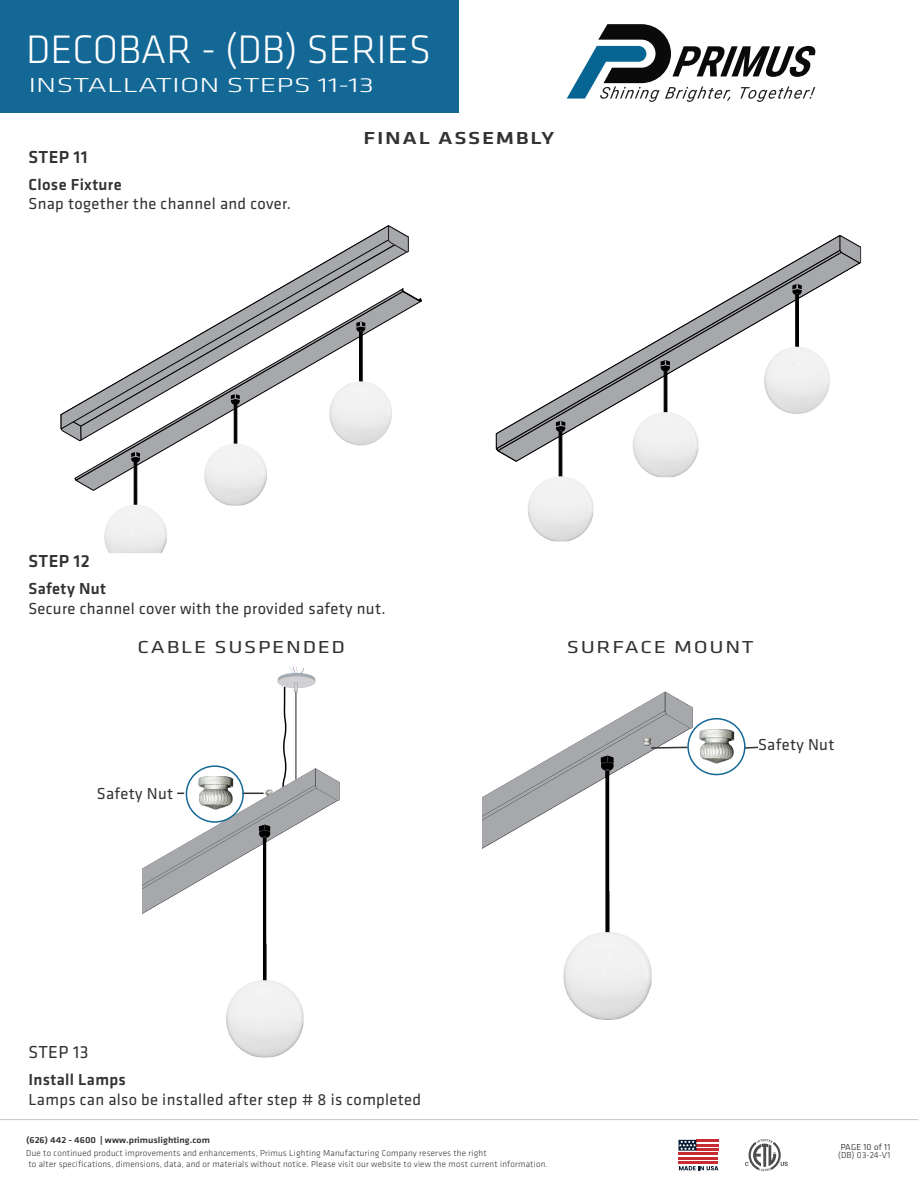
<style>
.page{position:relative;width:918px;height:1188px;background:#fff}
.page>*{position:absolute;margin:0;border:0;box-sizing:border-box;transform-origin:0 0}
.t1{font:300 41.25px "Klavika Basic";color:#fff}
.t2{font:300 21px "Klavika Basic";color:#fff;scale:1.5 1}
.t3{font:18px "Klavika Basic";letter-spacing:.075em;color:#323230;scale:1.25 1}
.t4{font:500 18px "Klavika Basic";letter-spacing:.075em;color:#323230;scale:1.25 1}
.t5{font:500 18px "Klavika Basic";letter-spacing:.075em;color:#323230}
.t6{font:18px "Klavika Basic";letter-spacing:.075em;color:#323230}
.t7{font:16.5px "Klavika Basic";letter-spacing:.02em;color:#323230}
.t8{font:500 16.5px "Klavika Basic";letter-spacing:.02em;color:#323230}
.t9{font:300 9px/10.8px "Klavika Basic";letter-spacing:.02em;color:#323230}
.t10{font:500 9px "Klavika Basic";color:#323230;scale:1.1 1}
.t11{font:300 9px "Klavika Basic";letter-spacing:.02em;color:#231f20}
.t12{font:300 9px "Klavika Basic";letter-spacing:.02em;color:#040503}
.s1{font-weight:700}
</style>
<div class="page">
<div style="left:0;top:0;width:459px;height:112px;background:#136896"></div>
<hr style="left:0;top:1119px;width:918px;height:1px;background:#c6c6c5">
<svg style="left:567px;top:24px;width:249px;height:78px"></svg>
<hr style="left:696px;top:1140px;width:22px;height:2px;background:#c62c32">
<hr style="left:696px;top:1144px;width:22px;height:2px;background:#c62c32">
<hr style="left:696px;top:1149px;width:22px;height:2px;background:#c62c32">
<hr style="left:679px;top:1153px;width:39px;height:2px;background:#c62c32">
<hr style="left:679px;top:1157px;width:39px;height:2px;background:#c62c32">
<hr style="left:679px;top:1162px;width:39px;height:2px;background:#c62c32">
<svg style="left:679px;top:1140px;width:17px;height:11px"></svg>
<svg style="left:679px;top:1166px;width:39px;height:4px"></svg>
<svg style="left:745px;top:1139px;width:43px;height:32px"></svg>
<svg style="left:61px;top:429px;width:14px;height:10px"></svg>
<svg style="left:61px;top:226px;width:328px;height:203px"></svg>
<svg style="left:388px;top:226px;width:21px;height:26px"></svg>
<svg style="left:76px;top:291px;width:345px;height:200px"></svg>
<svg style="left:356px;top:322px;width:9px;height:59px"></svg>
<img style="left:329px;top:381px;width:63px;height:64px">
<svg style="left:231px;top:394px;width:9px;height:50px"></svg>
<img style="left:204px;top:444px;width:63px;height:62px">
<svg style="left:131px;top:452px;width:9px;height:53px"></svg>
<img style="left:104px;top:505px;width:63px;height:48px">
<svg style="left:840px;top:235px;width:21px;height:28px"></svg>
<svg style="left:498px;top:252px;width:362px;height:209px"></svg>
<svg style="left:792px;top:284px;width:10px;height:63px"></svg>
<img style="left:764px;top:347px;width:66px;height:67px">
<svg style="left:661px;top:360px;width:9px;height:52px"></svg>
<img style="left:633px;top:412px;width:65px;height:65px">
<svg style="left:556px;top:421px;width:9px;height:55px"></svg>
<img style="left:528px;top:476px;width:65px;height:65px">
<img style="left:143px;top:768px;width:197px;height:290px">
<svg style="left:177px;top:667px;width:138px;height:156px"></svg>
<img style="left:482px;top:691px;width:211px;height:329px">
<svg style="left:642px;top:717px;width:117px;height:59px"></svg>
<h1 class="t1" style="left:26px;top:24px;width:406px">DECOBAR - (DB) SERIES</h1>
<p class="t2" style="left:28px;top:73px;width:232px">INSTALLATION STEPS 11-13</p>
<p class="t4" style="left:364px;top:125px;width:154px">FINAL ASSEMBLY</p>
<p class="t5" style="left:28px;top:144px;width:61px">STEP 11</p>
<p class="t8" style="left:28px;top:173px;width:95px">Close Fixture</p>
<p class="t7" style="left:28px;top:193px;width:264px">Snap together the channel and cover.</p>
<p class="t5" style="left:28px;top:549px;width:63px">STEP 12</p>
<p class="t8" style="left:28px;top:577px;width:79px">Safety Nut</p>
<p class="t7" style="left:28px;top:597px;width:359px">Secure channel cover with the provided safety nut.</p>
<p class="t3" style="left:137px;top:635px;width:168px">CABLE SUSPENDED</p>
<p class="t3" style="left:567px;top:635px;width:151px">SURFACE MOUNT</p>
<p class="t7" style="left:97px;top:783px;width:78px">Safety Nut</p>
<p class="t6" style="left:28px;top:1040px;width:61px">STEP 13</p>
<p class="t8" style="left:28px;top:1069px;width:99px">Install Lamps</p>
<p class="t7" style="left:28px;top:1089px;width:394px">Lamps can also be installed after step # 8 is completed</p>
<p class="t10" style="left:26px;top:1134px;width:168px">(626) 442 - 4600 <span class="s1">|</span> www.primuslighting.com</p>
<p class="t9" style="left:26px;top:1147px;width:523px">Due to continued product improvements and enhancements, Primus Lighting Manufacturing Company reserves the right<br>to alter specifications, dimensions, data, and or materials without notice. Please visit our website to view the most current information.</p>
<p class="t7" style="left:758px;top:734px;width:78px">Safety Nut</p>
<p class="t12" style="left:841px;top:1142px;width:51px">PAGE 10 of 11</p>
<p class="t11" style="left:838px;top:1150px;width:54px">(DB) 03-24-V1</p>
</div>
